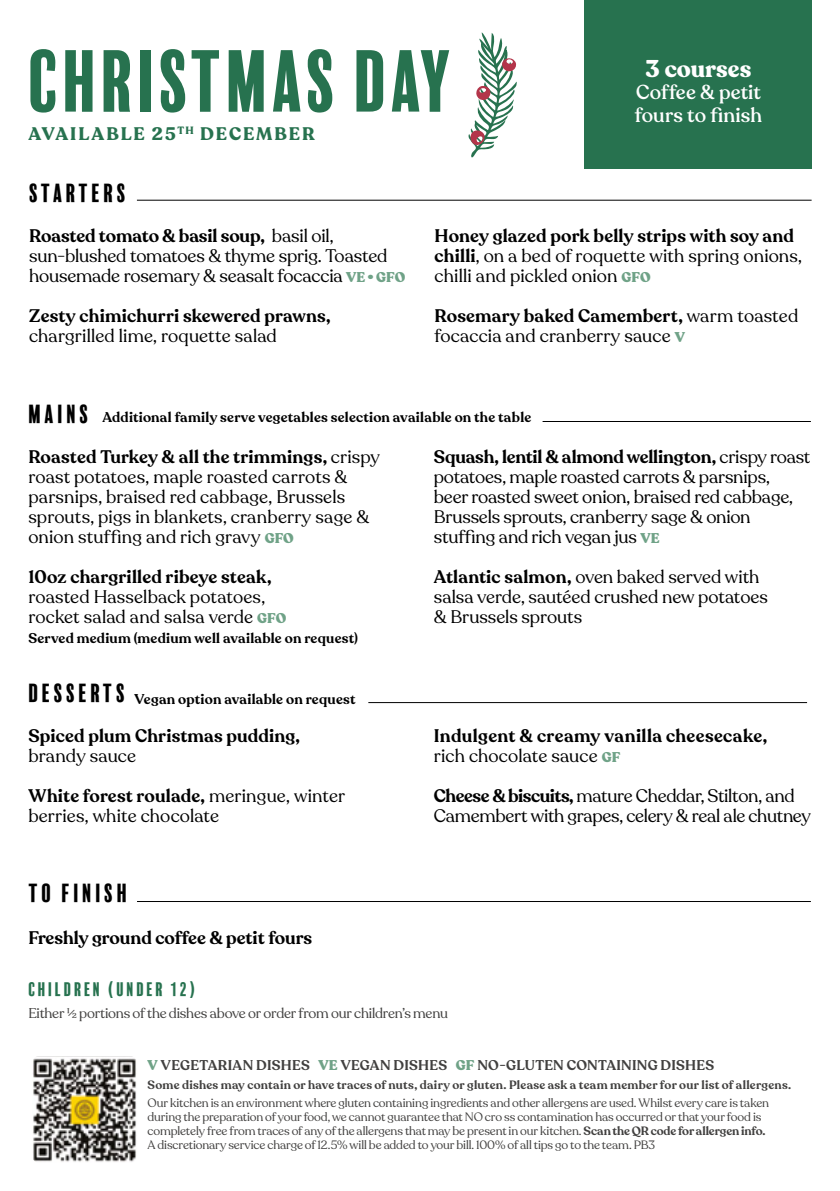
<style>
.page{position:relative;width:840px;height:1191px;background:#fff}
.page>*{position:absolute;margin:0;border:0;box-sizing:border-box;transform-origin:0 0}
.t1{font:80px "Balboa Plus Fill";color:#27724f}
.t2{font:24px "Balboa Plus Fill";letter-spacing:.1em;color:#000}
.t3{font:700 24px "Recoleta";letter-spacing:.005em;color:#fff}
.t4{font:500 20px/22.4px "Recoleta";letter-spacing:.005em;color:#fff}
.t5{font:18px/20px "Recoleta";letter-spacing:.005em;color:#000}
.t6{font:600 18px/20px "Recoleta";letter-spacing:.01em;color:#000}
.t7{font:18px/20px "Recoleta";letter-spacing:-.015em;color:#000}
.t8{font:700 18px "Recoleta";letter-spacing:.105em;color:#27724f}
.t9{font:18px "Balboa Plus Fill";letter-spacing:.1em;color:#27724f}
.t10{font:600 14px "Recoleta";letter-spacing:.015em;color:#000}
.t11{font:14px "Recoleta";letter-spacing:-.015em;color:#41403f}
.t12{font:600 14px "Recoleta";letter-spacing:.015em;color:#41403f}
.t13{font:12px/14px "Recoleta";letter-spacing:-.01em;color:#41403f}
.t14{font:600 12px "Recoleta";letter-spacing:.02em;color:#41403f}
.s1{font-weight:600}
.s2{font-weight:900;font-size:14px;color:#6fa287}
.s3{font-weight:400}
.s4{font-weight:900;color:#6fa287}
</style>
<div class="page">
<div style="left:584px;top:0;width:227px;height:168px;background:#27724f"></div>
<hr style="left:137px;top:200px;width:674px;height:1px;background:#000">
<hr style="left:137px;top:901px;width:673px;height:1px;background:#000">
<hr style="left:368px;top:702px;width:438px;height:1px;background:#000">
<img style="left:33px;top:1056px;width:104px;height:106px">
<svg style="left:468px;top:32px;width:49px;height:126px"></svg>
<hr style="left:542px;top:421px;width:268px;height:1px;background:#000">
<h1 class="t1" style="left:28px;top:37px;width:429px">CHRISTMAS DAY</h1>
<p class="t8" style="left:28px;top:122px;width:287px">AVAILABLE 25<sup>TH</sup> DECEMBER</p>
<h2 class="t3" style="left:645px;top:54px;width:107px">3 courses</h2>
<p class="t4" style="left:634px;top:82px;width:129px">Coffee &amp; petit fours to finish</p>
<h2 class="t2" style="left:29px;top:179px;width:99px">STARTERS</h2>
<p class="t5" style="left:29px;top:226px;width:377px"><span class="s1">Roasted tomato &amp; basil soup,</span> basil oil, sun-blushed tomatoes &amp; thyme sprig. Toasted housemade rosemary &amp; seasalt focaccia <span class="s2">VE • GFO</span></p>
<p class="t6" style="left:29px;top:306px;width:303px">Zesty chimichurri skewered prawns,</p>
<p class="t5" style="left:29px;top:326px;width:249px">chargrilled lime, roquette salad</p>
<p class="t5" style="left:434px;top:226px;width:368px"><span class="s1">Honey glazed pork belly strips with soy and chilli</span>, on a bed of roquette with spring onions, chilli and pickled onion <span class="s2">GFO</span></p>
<p class="t5" style="left:434px;top:306px;width:365px"><span class="s1">Rosemary baked Camembert,</span> warm toasted focaccia and cranberry sauce <span class="s2">V</span></p>
<h2 class="t2" style="left:28px;top:401px;width:63px">MAINS</h2>
<p class="t5" style="left:28px;top:447px;width:353px"><span class="s1">Roasted Turkey &amp; all the trimmings,</span> crispy roast potatoes, maple roasted carrots &amp; parsnips, braised red cabbage, Brussels sprouts, pigs in blankets, cranberry sage &amp; onion stuffing and rich gravy <span class="s2">GFO</span></p>
<p class="t6" style="left:28px;top:567px;width:244px">10oz chargrilled ribeye steak,</p>
<p class="t5" style="left:28px;top:587px;width:259px">roasted Hasselback potatoes, rocket salad and salsa verde <span class="s2">GFO</span></p>
<p class="t10" style="left:28px;top:630px;width:331px">Served medium (medium well available on request)</p>
<p class="t10" style="left:102px;top:408px;width:430px">Additional family serve vegetables selection available on the table</p>
<p class="t5" style="left:433px;top:447px;width:378px"><span class="s1">Squash, lentil &amp; almond wellington,</span> crispy roast potatoes, maple roasted carrots &amp; parsnips,<br>beer roasted sweet onion, braised red cabbage, Brussels sprouts, cranberry sage &amp; onion stuffing and rich vegan jus <span class="s2">VE</span></p>
<p class="t5" style="left:433px;top:567px;width:335px"><span class="s1">Atlantic salmon,</span> oven baked served with salsa verde, sautéed crushed new potatoes &amp; Brussels sprouts</p>
<h2 class="t2" style="left:28px;top:680px;width:99px">DESSERTS</h2>
<p class="t6" style="left:28px;top:726px;width:273px">Spiced plum Christmas pudding,</p>
<p class="t5" style="left:28px;top:746px;width:109px">brandy sauce</p>
<p class="t5" style="left:28px;top:786px;width:318px"><span class="s1">White forest roulade,</span> meringue, winter berries, white chocolate</p>
<p class="t10" style="left:134px;top:690px;width:222px">Vegan option available on request</p>
<h2 class="t2" style="left:28px;top:879px;width:101px">TO FINISH</h2>
<p class="t6" style="left:28px;top:927px;width:285px">Freshly ground coffee &amp; petit fours</p>
<p class="t6" style="left:433px;top:726px;width:335px">Indulgent &amp; creamy vanilla cheesecake, <span class="s3">rich chocolate sauce</span> <span class="s2">GF</span></p>
<p class="t7" style="left:433px;top:786px;width:378px"><span class="s1">Cheese &amp; biscuits,</span> mature Cheddar, Stilton, and<br>Camembert with grapes, celery &amp; real ale chutney</p>
<p class="t9" style="left:28px;top:979px;width:169px">CHILDREN (UNDER 12)</p>
<p class="t11" style="left:28px;top:1005px;width:421px">Either ½ portions of the dishes above or order from our children’s menu</p>
<p class="t12" style="left:147px;top:1056px;width:568px"><span class="s4">V</span> VEGETARIAN DISHES <span class="s4">VE</span> VEGAN DISHES <span class="s4">GF</span> NO-GLUTEN CONTAINING DISHES</p>
<p class="t14" style="left:147px;top:1077px;width:644px">Some dishes may contain or have traces of nuts, dairy or gluten. Please ask a team member for our list of allergens.</p>
<p class="t13" style="left:147px;top:1095px;width:622px">Our kitchen is an environment where gluten containing ingredients and other allergens are used. Whilst every care is taken during the preparation of your food, we cannot guarantee that NO cro ss contamination has occurred or that your food is completely free from traces of any of the allergens that may be present in our kitchen. <span class="s1">Scan the QR code for allergen info.<br></span>A discretionary service charge of 12.5% will be added to your bill. 100% of all tips go to the team. PB3</p>
</div>
